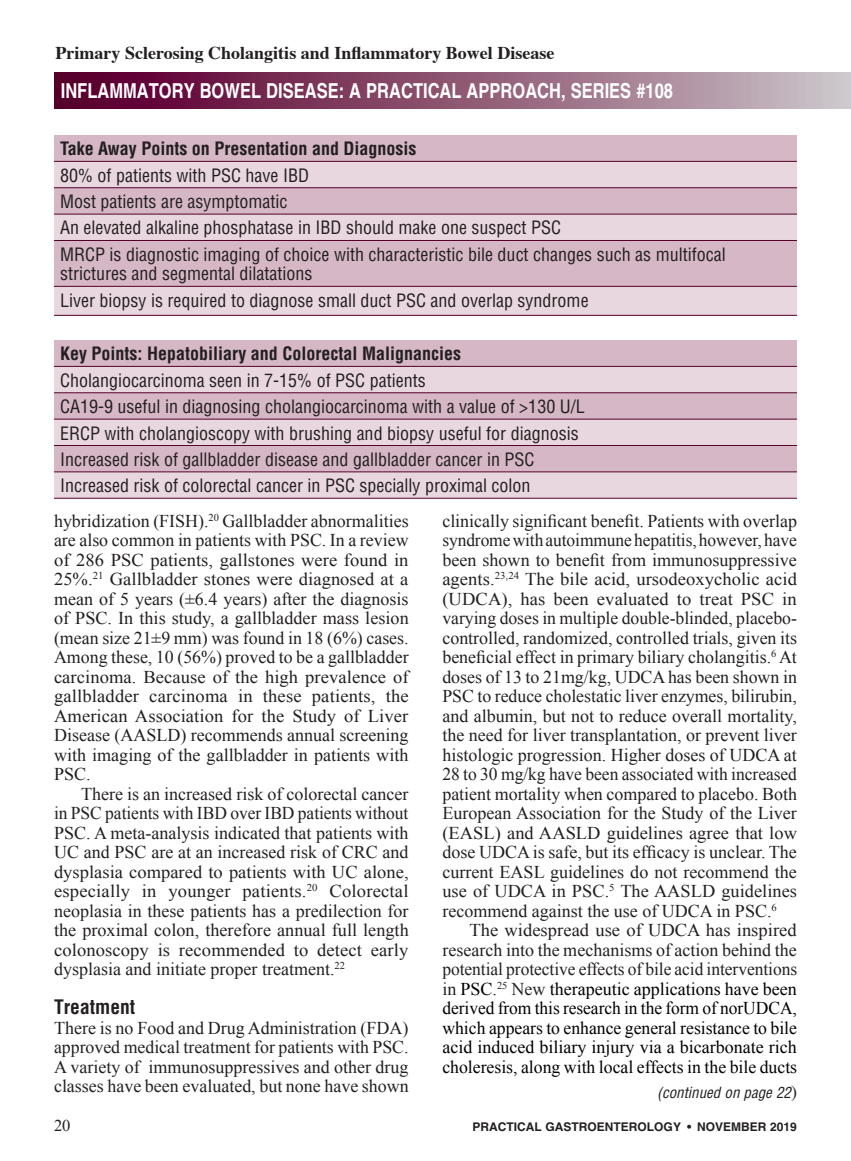
<style>
.page{position:relative;width:851px;height:1161px;background:#fff}
.page>*{position:absolute;margin:0;border:0;box-sizing:border-box;transform-origin:0 0}
.t1{font:700 20.7px "Helvetica";color:#fff;scale:.8 1}
.A_Subhead_first_line{font:700 condensed 19.5px "Helvetica";color:#231f20}
.A_Body_Copy-1st_P{font:18px/19.5px "Times New Roman";color:#231f20;text-align:justify}
.A_Table_type{font:condensed 18px/19.5px "Helvetica";color:#231f20}
.A_Body_Copy{font:18px/19.5px "Times New Roman";color:#231f20;text-align:justify}
.A_Body_Copy-2{font:18px/19.5px "Times New Roman";color:#000;text-align:justify}
.A_table_header{font:700 condensed 18px "Helvetica";color:#231f20}
.t2{font:700 18px "Times";color:#231f20}
.A_Bottom_Title_Page{font:16.5px "Times New Roman";color:#231f20}
.t3{font:italic condensed 15px "Helvetica";color:#231f20}
.A_Bottom_Title_Page-2{font:700 12px "Helvetica";color:#231f20}
.s1{color:#231f20}
.s2{font-family:"Times";font-style:normal;font-stretch:normal;font-size:18px}
</style>
<div class="page">
<div style="left:54px;top:73px;width:796px;height:36px;background:linear-gradient(to right,#540024,#cac2c6)"></div>
<div style="left:54px;top:135px;width:742px;height:26px;background:#d5b7c5"></div>
<svg style="left:54px;top:162px;width:742px;height:153px;fill:#e9d7e0"></svg>
<hr style="left:54px;top:187px;width:742px;height:1px;background:#540028">
<hr style="left:54px;top:214px;width:742px;height:1px;background:#540028">
<hr style="left:54px;top:240px;width:742px;height:1px;background:#540028">
<hr style="left:54px;top:286px;width:742px;height:1px;background:#540028">
<hr style="left:54px;top:315px;width:742px;height:1px;background:#540028">
<hr style="left:54px;top:161px;width:742px;height:1px;background:#540028">
<div style="left:54px;top:340px;width:742px;height:26px;background:#d5b7c5"></div>
<svg style="left:54px;top:367px;width:742px;height:131px;fill:#e9d7e0"></svg>
<hr style="left:54px;top:366px;width:742px;height:1px;background:#540028">
<hr style="left:54px;top:472px;width:742px;height:1px;background:#540028">
<hr style="left:54px;top:498px;width:742px;height:1px;background:#540028">
<hr style="left:54px;top:392px;width:742px;height:1px;background:#540028">
<hr style="left:54px;top:445px;width:742px;height:1px;background:#540028">
<hr style="left:54px;top:419px;width:742px;height:1px;background:#540028">
<p class="t2" style="left:56px;top:35px;width:500px">Primary Sclerosing Cholangitis and Inflammatory Bowel Disease</p>
<p class="t1" style="left:61px;top:78px;width:766px">INFLAMMATORY BOWEL DISEASE: A PRACTICAL APPROACH, SERIES #108</p>
<p class="A_table_header" style="left:60px;top:138px;width:358px">Take Away Points on Presentation and Diagnosis</p>
<p class="A_Table_type" style="left:60px;top:165px;width:250px">80% of patients with PSC have IBD</p>
<p class="A_Table_type" style="left:60px;top:192px;width:229px">Most patients are asymptomatic</p>
<p class="A_Table_type" style="left:60px;top:218px;width:502px">An elevated alkaline phosphatase in IBD should make one suspect PSC</p>
<p class="A_Table_type" style="left:60px;top:244px;width:667px">MRCP is diagnostic imaging of choice with characteristic bile duct changes such as multifocal strictures and segmental dilatations</p>
<p class="A_Table_type" style="left:60px;top:290px;width:530px">Liver biopsy is required to diagnose small duct PSC and overlap syndrome</p>
<p class="A_table_header" style="left:60px;top:343px;width:402px">Key Points: Hepatobiliary and Colorectal Malignancies</p>
<p class="A_Table_type" style="left:60px;top:370px;width:367px">Cholangiocarcinoma seen in 7-15% of PSC patients</p>
<p class="A_Table_type" style="left:60px;top:397px;width:526px">CA19-9 useful in diagnosing cholangiocarcinoma with a value of &gt;130 U/L</p>
<p class="A_Table_type" style="left:60px;top:423px;width:520px">ERCP with cholangioscopy with brushing and biopsy useful for diagnosis</p>
<p class="A_Table_type" style="left:60px;top:449px;width:476px">Increased risk of gallbladder disease and gallbladder cancer in PSC</p>
<p class="A_Table_type" style="left:60px;top:476px;width:472px">Increased risk of colorectal cancer in PSC specially proximal colon</p>
<p class="A_Body_Copy-1st_P" style="left:54px;top:510px;width:356px">hybridization (FISH).<sup>20</sup> Gallbladder abnormalities are also common in patients with PSC. In a review of 286 PSC patients, gallstones were found in 25%.<sup>21</sup> Gallbladder stones were diagnosed at a mean of 5 years (±6.4 years) after the diagnosis of PSC. In this study, a gallbladder mass lesion (mean size 21±9 mm) was found in 18 (6%) cases.<br>Among these, 10 (56%) proved to be a gallbladder carcinoma. Because of the high prevalence of gallbladder carcinoma in these patients, the American Association for the Study of Liver Disease (AASLD) recommends annual screening with imaging of the gallbladder in patients with PSC.</p>
<p class="A_Body_Copy" style="left:54px;top:783px;width:356px;text-indent:27px">There is an increased risk of colorectal cancer in PSC patients with IBD over IBD patients without PSC. A meta-analysis indicated that patients with UC and PSC are at an increased risk of CRC and dysplasia compared to patients with UC alone, especially in younger patients.<sup>20</sup> Colorectal neoplasia in these patients has a predilection for the proximal colon, therefore annual full length colonoscopy is recommended to detect early dysplasia and initiate proper treatment.<sup>22</sup></p>
<p class="A_Subhead_first_line" style="left:54px;top:995px;width:83px">Treatment</p>
<p class="A_Body_Copy-1st_P" style="left:54px;top:1017px;width:356px">There is no Food and Drug Administration (FDA) approved medical treatment for patients with PSC.<br>A variety of immunosuppressives and other drug classes have been evaluated, but none have shown</p>
<p class="A_Body_Copy-1st_P" style="left:442px;top:510px;width:356px">clinically significant benefit. Patients with overlap syndrome with autoimmune hepatitis, however, have been shown to benefit from immunosuppressive agents.<sup>23,24</sup> The bile acid, ursodeoxycholic acid (UDCA), has been evaluated to treat PSC in varying doses in multiple double-blinded, placebo&shy;controlled, randomized, controlled trials, given its beneficial effect in primary biliary cholangitis.<sup>6</sup> At doses of 13 to 21mg/kg, UDCA has been shown in PSC to reduce cholestatic liver enzymes, bilirubin, and albumin, but not to reduce overall mortality, the need for liver transplantation, or prevent liver histologic progression. Higher doses of UDCA at 28 to 30 mg/kg have been associated with increased patient mortality when compared to placebo. Both European Association for the Study of the Liver (EASL) and AASLD guidelines agree that low dose UDCA is safe, but its efficacy is unclear. The current EASL guidelines do not recommend the use of UDCA in PSC.<sup>5</sup> The AASLD guidelines recommend against the use of UDCA in PSC.<sup>6</sup></p>
<p class="A_Body_Copy-2" style="left:442px;top:920px;width:356px;text-indent:27px"><span class="s1">The widespread use of UDCA has inspired research into the mechanisms of action behind the potential protective effects of bile acid interventions in</span> PSC<span class="s1">.</span><sup>25</sup> <span class="s1">New</span> therapeutic applications have been derived from this research in the form of norUDCA, which appears to enhance general resistance to bile acid induced biliary injury via a bicarbonate rich choleresis, along with local effects in the bile ducts</p>
<p class="t3" style="left:657px;top:1083px;width:142px">(continued on page 22<span class="s2">)</span></p>
<p class="A_Bottom_Title_Page" style="left:54px;top:1114px;width:18px">20</p>
<p class="A_Bottom_Title_Page-2" style="left:472px;top:1119px;width:326px">PRACTICAL GASTROENTEROLOGY • NOVEMBER 2019</p>
</div>
